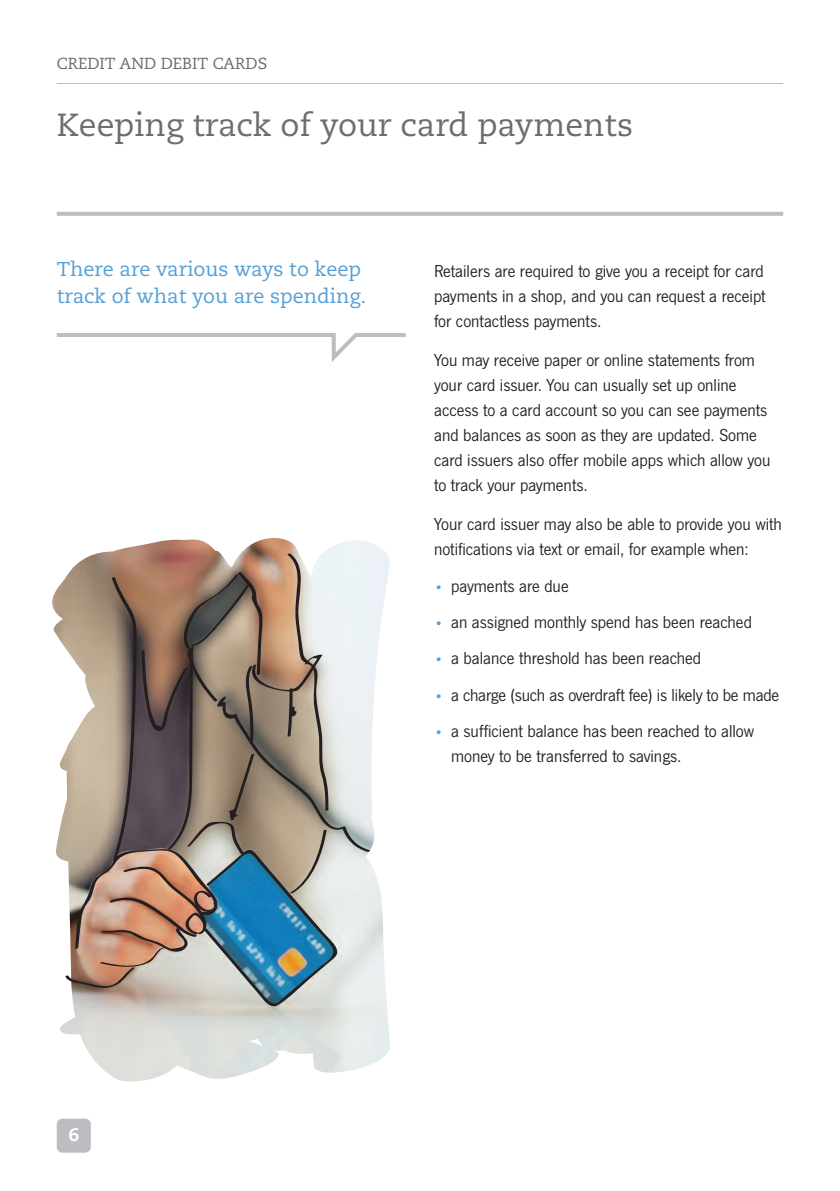
<style>
.page{position:relative;width:840px;height:1191px;background:#fff}
.page>*{position:absolute;margin:0;border:0;box-sizing:border-box;transform-origin:0 0}
.t1{font:32px "Caecilia LT";color:#6c6d70}
.t2{font:20px/27px "Caecilia LT";color:#56a0d5}
.t3{font:18px/25px "News Got";color:#231f20}
.t4{font:800 18px "Caecilia LT";color:#fff}
.t5{font:16px "Caecilia LT";color:#6c6d70}
.s1{font-size:14px;color:#56a0d5}
</style>
<div class="page">
<div style="left:57px;top:1118px;width:34px;height:34px;background:#bcbdc0;border-radius:6px"></div>
<svg style="left:57px;top:212px;width:725px;height:4px;background:#bfc0c3"></svg>
<hr style="left:57px;top:83px;width:725px;height:1px;background:#bcbdc0">
<svg style="left:56px;top:333px;width:350px;height:29px"></svg>
<img style="left:52px;top:538px;width:338px;height:543px">
<img style="left:65px;top:553px;width:306px;height:457px">
<p class="t5" style="left:57px;top:57px;width:212px">CREDIT AND DEBIT CARDS</p>
<h1 class="t1" style="left:57px;top:111px;width:577px">Keeping track of your card payments</h1>
<p class="t2" style="left:57px;top:257px;width:311px">There are various ways to keep track of what you are spending.</p>
<p class="t3" style="left:434px;top:258px;width:333px;text-align:justify">Retailers are required to give you a receipt for card payments in a shop, and you can request a receipt for contactless payments.</p>
<p class="t3" style="left:434px;top:347px;width:337px">You may receive paper or online statements from your card issuer. You can usually set up online access to a card account so you can see payments and balances as soon as they are updated. Some card issuers also offer mobile apps which allow you to track your payments.</p>
<p class="t3" style="left:434px;top:511px;width:349px">Your card issuer may also be able to provide you with notifications via text or email, for example when:</p>
<p class="t3" style="left:434px;top:573px;width:136px"><span class="s1">•</span> payments are due</p>
<p class="t3" style="left:434px;top:609px;width:319px"><span class="s1">•</span> an assigned monthly spend has been reached</p>
<p class="t3" style="left:434px;top:645px;width:268px"><span class="s1">•</span> a balance threshold has been reached</p>
<p class="t3" style="left:434px;top:682px;width:346px"><span class="s1">•</span> a charge (such as overdraft fee) is likely to be made</p>
<p class="t3" style="left:451px;top:718px;width:304px;text-indent:-17px"><span class="s1">•</span> a sufficient balance has been reached to allow money to be transferred to savings.</p>
<p class="t4" style="left:68px;top:1127px;width:12px">6</p>
</div>
